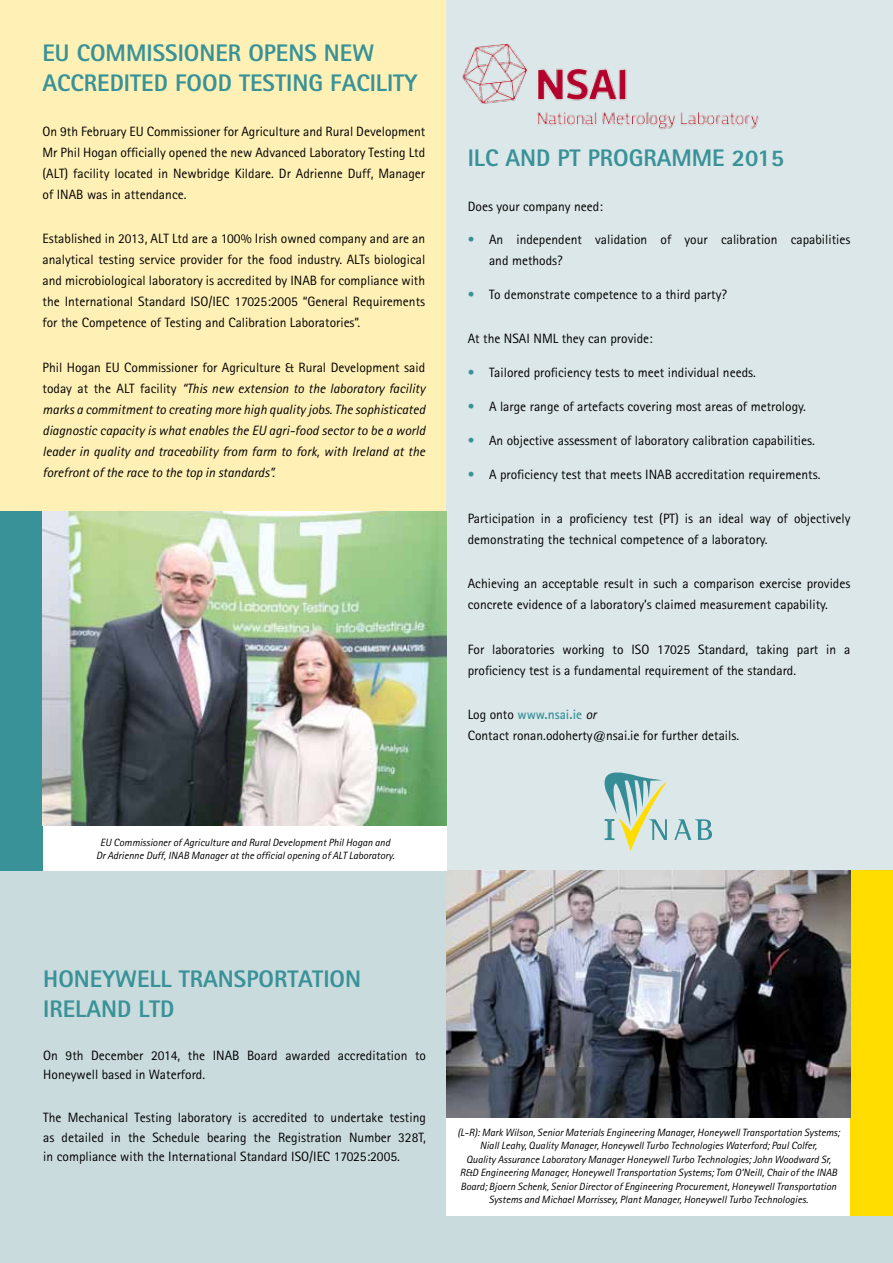
<style>
.page{position:relative;width:893px;height:1263px;background:#fff}
.page>*{position:absolute;margin:0;border:0;box-sizing:border-box;transform-origin:0 0}
.t1{font:30px "Baskerville";color:#368d96}
.t2{font:800 24px "Rotis Sans Serif";color:#389298}
.t3{font:13.5px/21px "Rotis Sans Serif";color:#000}
.t4{font:italic 13.5px/21px "Rotis Sans Serif";color:#000;text-align:justify}
.t5{font:italic 10.5px/13.5px "Rotis Sans Serif";color:#000;text-align:center}
.s1{font-style:normal}
.s2{color:#389298}
.s3{font-weight:700;color:#389298}
.s4{font-style:italic}
</style>
<div class="page">
<div style="left:0;top:0;width:446px;height:847px;background:#fff1b6"></div>
<div style="left:446px;top:0;width:447px;height:1263px;background:#dce7ea"></div>
<div style="left:0;top:870px;width:893px;height:393px;background:#cadbde"></div>
<svg style="left:674px;top:819px;width:38px;height:21px"></svg>
<svg style="left:604px;top:772px;width:63px;height:79px"></svg>
<div style="left:850px;top:870px;width:43px;height:345px;background:#fd0"></div>
<div style="left:446px;top:1115px;width:404px;height:100px;background:#fff"></div>
<img style="left:446px;top:870px;width:404px;height:247px">
<div style="left:43px;top:825px;width:403px;height:45px;background:#fff"></div>
<div style="left:0;top:511px;width:43px;height:359px;background:#389298"></div>
<img style="left:43px;top:511px;width:403px;height:314px">
<img style="left:462px;top:44px;width:297px;height:86px">
<h2 class="t2" style="left:43px;top:38px;width:149px">EU COMMISSIONER</h2>
<h2 class="t2" style="left:248px;top:38px;width:15px">OPEN</h2>
<h2 class="t2" style="left:304px;top:38px;width:71px">S NE W</h2>
<h2 class="t2" style="left:43px;top:68px;width:15px">ACCRE</h2>
<h2 class="t2" style="left:110px;top:68px;width:179px">DITED FOOD TESTING</h2>
<h2 class="t2" style="left:330px;top:68px;width:12px">FACILITY</h2>
<p class="t3" style="left:43px;top:121px;width:384px;text-align:justify">On 9th February EU Commissioner for Agriculture and Rural Development Mr Phil Hogan officially opened the new Advanced Laboratory Testing Ltd (ALT) facility located in Newbridge Kildare. Dr Adrienne Duff, Manager of INAB was in attendance.</p>
<p class="t3" style="left:43px;top:228px;width:384px;text-align:justify">Established in 2013, ALT Ltd are a 100% Irish owned company and are an analytical testing service provider for the food industry. ALTs biological and microbiological laboratory is accredited by INAB for compliance with the International Standard ISO/IEC 17025:2005 “General Requirements for the Competence of Testing and Calibration Laboratories”.</p>
<p class="t4" style="left:43px;top:357px;width:384px"><span class="s1">Phil Hogan EU Commissioner for Agriculture &amp; Rural Development said today at the ALT facility</span> “This new extension to the laboratory facility marks a commitment to creating more high quality jobs. The sophisticated diagnostic capacity is what enables the EU agri-food sector to be a world leader in quality and traceability from farm to fork, with Ireland at the forefront of the race to the top in standards”.</p>
<p class="t5" style="left:96px;top:835px;width:300px">EU Commissioner of Agriculture and Rural Development Phil Hogan and<br>Dr Adrienne Duff, INAB Manager at the official opening of ALT Laboratory.</p>
<h2 class="t2" style="left:468px;top:143px;width:135px">ILC AND PTPROGRA</h2>
<h2 class="t2" style="left:671px;top:143px;width:114px">MME 2015</h2>
<p class="t3" style="left:468px;top:195px;width:137px">Does your company need:</p>
<p class="t3" style="left:489px;top:229px;width:363px;text-indent:-21px"><span class="s2">•</span> An independent validation of your calibration capabilities and methods?</p>
<p class="t3" style="left:468px;top:284px;width:261px"><span class="s2">•</span> To demonstrate competence to a third party?</p>
<p class="t3" style="left:468px;top:328px;width:186px">At the NSAI NML they can provide:</p>
<p class="t3" style="left:468px;top:362px;width:290px"><span class="s2">•</span> Tailored proficiency tests to meet individual needs.</p>
<p class="t3" style="left:468px;top:396px;width:340px"><span class="s2">•</span> A large range of artefacts covering most areas of metrology.</p>
<p class="t3" style="left:468px;top:430px;width:349px"><span class="s2">•</span> An objective assessment of laboratory calibration capabilities.</p>
<p class="t3" style="left:468px;top:463px;width:354px"><span class="s2">•</span> A proficiency test that meets INAB accreditation requirements.</p>
<p class="t3" style="left:468px;top:508px;width:384px">Participation in a proficiency test (PT) is an ideal way of objectively demonstrating the technical competence of a laboratory.</p>
<p class="t3" style="left:468px;top:573px;width:384px">Achieving an acceptable result in such a comparison exercise provides concrete evidence of a laboratory’s claimed measurement capability.</p>
<p class="t3" style="left:468px;top:638px;width:384px">For laboratories working to ISO 17025 Standard, taking part in a proficiency test is a fundamental requirement of the standard.</p>
<p class="t3" style="left:468px;top:704px;width:273px">Log onto <span class="s3">www.nsai.ie</span> <span class="s4">or<br></span>Contact ronan.odoherty@nsai.ie for further details.</p>
<h1 class="t1" style="left:604px;top:812px;width:12px">I</h1>
<h2 class="t2" style="left:43px;top:963px;width:16px">HONEY</h2>
<h2 class="t2" style="left:115px;top:963px;width:34px">WELL</h2>
<h2 class="t2" style="left:179px;top:963px;width:15px">TRAN</h2>
<h2 class="t2" style="left:234px;top:963px;width:26px">SPORTATION</h2>
<h2 class="t2" style="left:43px;top:993px;width:13px">IRELAN</h2>
<h2 class="t2" style="left:117px;top:993px;width:59px">D LT D</h2>
<p class="t3" style="left:43px;top:1045px;width:384px;line-height:19.5px">On 9th December 2014, the INAB Board awarded accreditation to<br>Honeywell based in Waterford.</p>
<p class="t3" style="left:43px;top:1108px;width:384px;line-height:19.5px;text-align:justify">The Mechanical Testing laboratory is accredited to undertake testing as detailed in the Schedule bearing the Registration Number 328T, in compliance with the International Standard ISO/IEC 17025:2005.</p>
<p class="t5" style="left:457px;top:1126px;width:384px">(L-R): Mark Wilson, Senior Materials Engineering Manager, Honeywell Transportation Systems; Niall Leahy, Quality Manager, Honeywell Turbo Technologies Waterford; Paul Colfer,<br>Quality Assurance Laboratory Manager Honeywell Turbo Technologies; John Woodward Sr, R&amp;D Engineering Manager, Honeywell Transportation Systems; Tom O’Neill, Chair of the INAB Board; Bjoern Schenk, Senior Director of Engineering Procurement, Honeywell Transportation Systems and Michael Morrissey, Plant Manager, Honeywell Turbo Technologies.</p>
</div>
